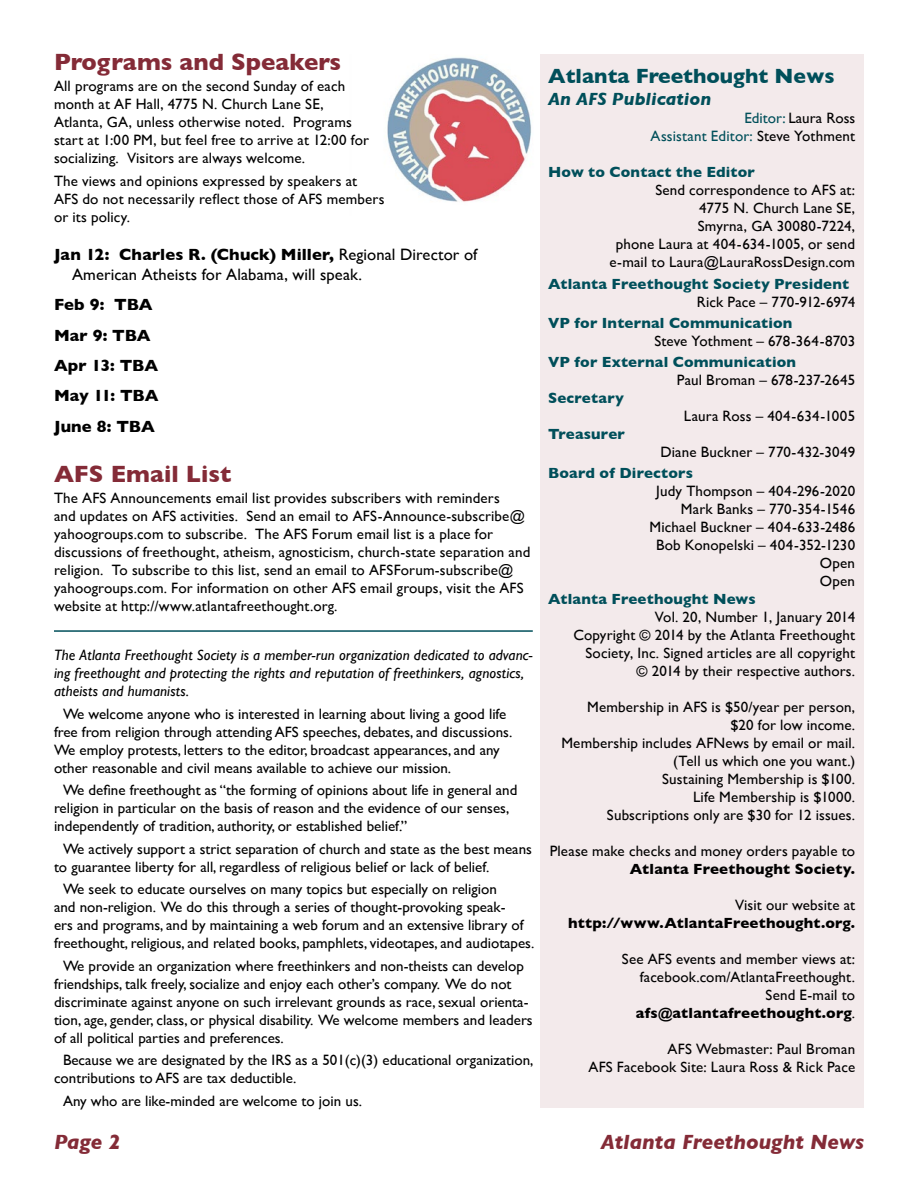
<style>
.page{position:relative;width:918px;height:1188px;background:#fff}
.page>*{position:absolute;margin:0;border:0;box-sizing:border-box;transform-origin:0 0}
.t1{font:700 24px "Gill Sans";color:#842b37}
.t2{font:italic 700 21px "Gill Sans";color:#842b37}
.t3{font:700 21px "Gill Sans";color:#004f5a}
.t4{font:italic 700 18px "Gill Sans";color:#004f5a}
.t5{font:16.5px/19.8px "Gill Sans";letter-spacing:.005em;color:#000}
.t6{font:700 16.5px/30.3px "Gill Sans";letter-spacing:-.01em;color:#000}
.t7{font:15px/18px "Gill Sans";color:#000}
.t8{font:italic 15px/18px "Gill Sans";letter-spacing:.01em;color:#000}
.t9{font:700 15px "Gill Sans";letter-spacing:.01em;color:#004f5a}
.t10{font:700 15px "Gill Sans";letter-spacing:.01em;color:#000}
.t11{font:15px/18px "Gill Sans";letter-spacing:.005em;color:#004f5a;text-align:right}
.s1{font-weight:700}
.s2{color:#000}
</style>
<div class="page">
<img style="left:387px;top:57px;width:145px;height:145px">
<hr style="left:54px;top:630px;width:479px;height:2px;background:#004f5a">
<div style="left:540px;top:54px;width:324px;height:1054px;background:#f3eaeb"></div>
<h1 class="t1" style="left:54px;top:43px;width:289px">Programs and Speakers</h1>
<p class="t7" style="left:54px;top:77px;width:317px">All programs are on the second Sunday of each month at AF Hall, 4775 N. Church Lane SE, Atlanta, GA, unless otherwise noted. Programs start at 1:00 PM, but feel free to arrive at 12:00 for socializing. Visitors are always welcome.</p>
<p class="t7" style="left:54px;top:172px;width:332px">The views and opinions expressed by speakers at<br>AFS do not necessarily reflect those of AFS members or its policy.</p>
<p class="t5" style="left:72px;top:245px;width:407px;text-indent:-18px"><span class="s1">Jan 12: Charles R. (Chuck) Miller,</span> Regional Director of<br>American Atheists for Alabama, will speak.</p>
<p class="t6" style="left:54px;top:289px;width:106px">Feb 9: TBA<br>Mar 9: TBA<br>Apr 13: TBA<br>May 11: TBA<br>June 8: TBA</p>
<h1 class="t1" style="left:54px;top:455px;width:179px">AFS Email List</h1>
<p class="t7" style="left:54px;top:489px;width:478px">The AFS Announcements email list provides subscribers with reminders<br>and updates on AFS activities. Send an email to AFS-Announce-subscribe@ yahoogroups.com to subscribe. The AFS Forum email list is a place for discussions of freethought, atheism, agnosticism, church-state separation and religion. To subscribe to this list, send an email to AFSForum-subscribe@ yahoogroups.com. For information on other AFS email groups, visit the AFS website at http://www.atlantafreethought.org.</p>
<p class="t8" style="left:54px;top:646px;width:480px">The Atlanta Freethought Society is a member-run organization dedicated to advanc&shy;ing freethought and protecting the rights and reputation of freethinkers, agnostics, atheists and humanists.</p>
<p class="t7" style="left:54px;top:704px;width:460px;text-indent:9px">We welcome anyone who is interested in learning about living a good life free from religion through attending AFS speeches, debates, and discussions.<br>We employ protests, letters to the editor, broadcast appearances, and any other reasonable and civil means available to achieve our mission.</p>
<p class="t7" style="left:54px;top:781px;width:465px;text-indent:9px">We define freethought as “the forming of opinions about life in general and religion in particular on the basis of reason and the evidence of our senses, independently of tradition, authority, or established belief.”</p>
<p class="t7" style="left:54px;top:839px;width:479px;text-indent:9px">We actively support a strict separation of church and state as the best means to guarantee liberty for all, regardless of religious belief or lack of belief.</p>
<p class="t7" style="left:54px;top:880px;width:482px;text-indent:9px">We seek to educate ourselves on many topics but especially on religion<br>and non-religion. We do this through a series of thought-provoking speak-<br>ers and programs, and by maintaining a web forum and an extensive library of freethought, religious, and related books, pamphlets, videotapes, and audiotapes.</p>
<p class="t7" style="left:54px;top:956px;width:480px;text-indent:9px">We provide an organization where freethinkers and non-theists can develop friendships, talk freely, socialize and enjoy each other’s company. We do not discriminate against anyone on such irrelevant grounds as race, sexual orienta&shy;tion, age, gender, class, or physical disability. We welcome members and leaders of all political parties and preferences.</p>
<p class="t7" style="left:54px;top:1051px;width:481px;text-indent:9px">Because we are designated by the IRS as a 501(c)(3) educational organization, contributions to AFS are tax deductible.</p>
<p class="t7" style="left:63px;top:1091px;width:301px">Any who are like-minded are welcome to join us.</p>
<h2 class="t3" style="left:548px;top:59px;width:288px">Atlanta Freethought News</h2>
<p class="t4" style="left:548px;top:88px;width:165px">An AFS Publication</p>
<p class="t11" style="left:651px;top:109px;width:206px">Editor: <span class="s2">Laura Ross<br></span>Assistant Editor: <span class="s2">Steve Yothment</span></p>
<p class="t9" style="left:548px;top:160px;width:208px">How to Contact the Editor</p>
<p class="t7" style="left:610px;top:181px;width:247px;text-align:right">Send correspondence to AFS at:<br>4775 N. Church Lane SE,<br>Smyrna, GA 30080-7224,<br>phone Laura at 404-634-1005, or send e-mail to Laura@LauraRossDesign.com</p>
<p class="t9" style="left:548px;top:272px;width:302px">Atlanta Freethought Society President</p>
<p class="t7" style="left:697px;top:293px;width:160px">Rick Pace – 770-912-6974</p>
<p class="t9" style="left:548px;top:311px;width:246px">VP for Internal Communication</p>
<p class="t7" style="left:654px;top:332px;width:202px">Steve Yothment – 678-364-8703</p>
<p class="t9" style="left:548px;top:350px;width:249px">VP for External Communication</p>
<p class="t7" style="left:677px;top:371px;width:180px">Paul Broman – 678-237-2645</p>
<p class="t9" style="left:548px;top:386px;width:77px">Secretary</p>
<p class="t7" style="left:684px;top:407px;width:173px">Laura Ross – 404-634-1005</p>
<p class="t9" style="left:548px;top:422px;width:78px">Treasurer</p>
<p class="t7" style="left:660px;top:443px;width:196px">Diane Buckner – 770-432-3049</p>
<p class="t9" style="left:548px;top:461px;width:146px">Board of Directors</p>
<p class="t7" style="left:650px;top:482px;width:207px;text-align:right">Judy Thompson – 404-296-2020<br>Mark Banks – 770-354-1546<br>Michael Buckner – 404-633-2486<br>Bob Konopelski – 404-352-1230<br>Open<br>Open</p>
<p class="t9" style="left:548px;top:587px;width:209px">Atlanta Freethought News</p>
<p class="t7" style="left:573px;top:608px;width:283px;text-align:right">Vol. 20, Number 1, January 2014<br>Copyright © 2014 by the Atlanta Freethought Society, Inc. Signed articles are all copyright © 2014 by their respective authors.</p>
<p class="t7" style="left:561px;top:698px;width:295px;text-align:right">Membership in AFS is $50/year per person, $20 for low income.<br>Membership includes AFNews by email or mail. (Tell us which one you want.)<br>Sustaining Membership is $100.<br>Life Membership is $1000.<br>Subscriptions only are $30 for 12 issues.</p>
<p class="t7" style="left:550px;top:842px;width:307px">Please make checks and money orders payable to</p>
<p class="t10" style="left:630px;top:857px;width:227px">Atlanta Freethought Society.</p>
<p class="t7" style="left:735px;top:896px;width:122px">Visit our website at</p>
<p class="t10" style="left:568px;top:911px;width:289px">http://www.AtlantaFreethought.org.</p>
<p class="t7" style="left:622px;top:950px;width:235px;text-align:right">See AFS events and member views at: facebook.com/AtlantaFreethought.<br>Send E-mail to <span class="s1">afs@atlantafreethought.org</span>.</p>
<p class="t7" style="left:588px;top:1040px;width:268px;text-align:right">AFS Webmaster: Paul Broman<br>AFS Facebook Site: Laura Ross &amp; Rick Pace</p>
<h2 class="t2" style="left:54px;top:1129px;width:68px">Page 2</h2>
<h2 class="t2" style="left:601px;top:1129px;width:265px">Atlanta Freethought News</h2>
</div>
